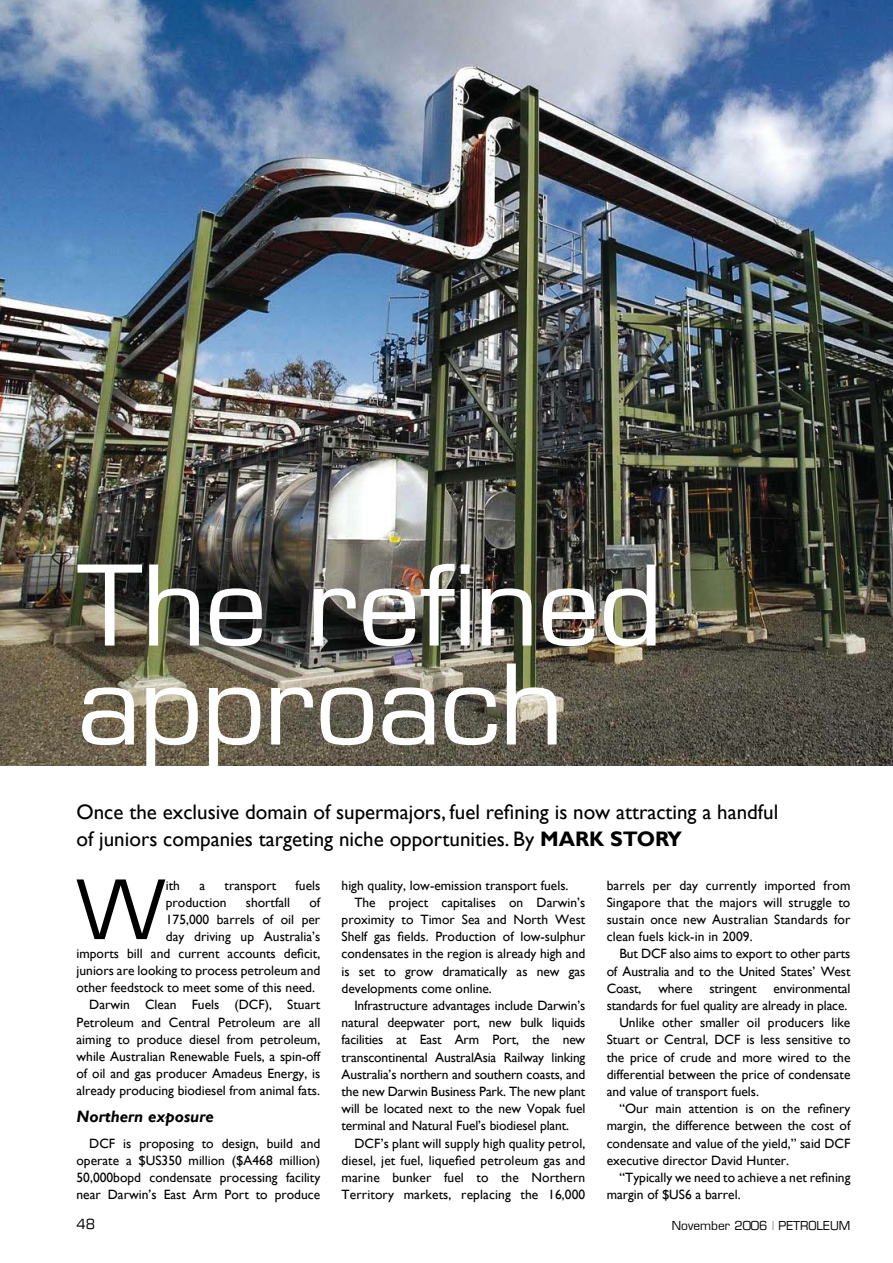
<style>
.page{position:relative;width:893px;height:1263px;background:#fff}
.page>*{position:absolute;margin:0;border:0;box-sizing:border-box;transform-origin:0 0}
.t1{font:108px/99px "Eurostile";letter-spacing:-.02em;color:#fff;scale:1.05 1}
.t2{font:79.5px "Eurostile";color:#000}
.t3{font:21px/27px "Gill Sans";color:#000}
.t4{font:italic 700 16.5px "Gill Sans";color:#000}
.t5{font:13.5px/17.2px "Gill Sans";color:#000;text-align:justify}
.t6{font:13.5px "Eurostile";color:#000}
.t7{font:12px "Eurostile";color:#000}
.s1{font-weight:700}
.s2{color:#9c9d9f}
</style>
<div class="page">
<img style="left:0;top:0;width:893px;height:765px">
<h1 class="t1" style="left:77px;top:558px;width:561px">The refined approach</h1>
<h3 class="t3" style="left:77px;top:798px;width:703px">Once the exclusive domain of supermajors, fuel refining is now attracting a handful of juniors companies targeting niche opportunities. By <span class="s1">MARK STORY</span></h3>
<h2 class="t2" style="left:77px;top:862px;width:91px">W</h2>
<p class="t5" style="left:166px;top:877px;width:16px">ith</p>
<p class="t5" style="left:199px;top:877px;width:7px">a</p>
<p class="t5" style="left:225px;top:877px;width:53px">transport</p>
<p class="t5" style="left:296px;top:877px;width:26px">fuels</p>
<p class="t5" style="left:166px;top:894px;width:62px">production</p>
<p class="t5" style="left:246px;top:894px;width:46px">shortfall</p>
<p class="t5" style="left:309px;top:894px;width:12px">of</p>
<p class="t5" style="left:166px;top:911px;width:156px">175,000 barrels of oil per</p>
<p class="t5" style="left:166px;top:928px;width:156px">day driving up Australia’s</p>
<p class="t5" style="left:77px;top:945px;width:245px">imports bill and current accounts deficit,</p>
<p class="t5" style="left:77px;top:962px;width:245px">juniors are looking to process petroleum and</p>
<p class="t5" style="left:77px;top:979px;width:240px">other feedstock to meet some of this need.</p>
<p class="t5" style="left:89px;top:996px;width:233px">Darwin Clean Fuels (DCF), Stuart</p>
<p class="t5" style="left:77px;top:1014px;width:245px">Petroleum and Central Petroleum are all</p>
<p class="t5" style="left:77px;top:1031px;width:245px">aiming to produce diesel from petroleum,</p>
<p class="t5" style="left:77px;top:1048px;width:245px">while Australian Renewable Fuels, a spin-off</p>
<p class="t5" style="left:77px;top:1065px;width:245px">of oil and gas producer Amadeus Energy, is</p>
<p class="t5" style="left:77px;top:1082px;width:245px">already producing biodiesel from animal fats.</p>
<p class="t4" style="left:77px;top:1107px;width:139px">Northern exposure</p>
<p class="t5" style="left:77px;top:1135px;width:245px;text-indent:13px">DCF is proposing to design, build and operate a $US350 million ($A468 million)<br>50,000bopd condensate processing facility near Darwin’s East Arm Port to produce</p>
<p class="t5" style="left:342px;top:877px;width:228px">high quality, low-emission transport fuels.</p>
<p class="t5" style="left:354px;top:894px;width:233px">The project capitalises on Darwin’s</p>
<p class="t5" style="left:342px;top:911px;width:245px">proximity to Timor Sea and North West</p>
<p class="t5" style="left:342px;top:928px;width:245px">Shelf gas fields. Production of low-sulphur</p>
<p class="t5" style="left:342px;top:945px;width:245px">condensates in the region is already high and</p>
<p class="t5" style="left:342px;top:963px;width:245px">is set to grow dramatically as new gas</p>
<p class="t5" style="left:342px;top:980px;width:152px">developments come online.</p>
<p class="t5" style="left:354px;top:997px;width:233px">Infrastructure advantages include Darwin’s</p>
<p class="t5" style="left:342px;top:1014px;width:245px">natural deepwater port, new bulk liquids</p>
<p class="t5" style="left:342px;top:1031px;width:245px">facilities at East Arm Port, the new</p>
<p class="t5" style="left:342px;top:1049px;width:245px">transcontinental AustralAsia Railway linking</p>
<p class="t5" style="left:342px;top:1066px;width:245px">Australia’s northern and southern coasts, and</p>
<p class="t5" style="left:342px;top:1083px;width:245px">the new Darwin Business Park. The new plant</p>
<p class="t5" style="left:342px;top:1100px;width:245px">will be located next to the new Vopak fuel</p>
<p class="t5" style="left:342px;top:1117px;width:229px">terminal and Natural Fuel’s biodiesel plant.</p>
<p class="t5" style="left:354px;top:1135px;width:232px">DCF’s plant will supply high quality petrol,</p>
<p class="t5" style="left:342px;top:1152px;width:245px">diesel, jet fuel, liquefied petroleum gas and</p>
<p class="t5" style="left:342px;top:1169px;width:245px">marine bunker fuel to the Northern</p>
<p class="t5" style="left:342px;top:1186px;width:245px">Territory markets, replacing the 16,000</p>
<p class="t5" style="left:607px;top:877px;width:245px">barrels per day currently imported from Singapore that the majors will struggle to sustain once new Australian Standards for clean fuels kick-in in 2009.</p>
<p class="t5" style="left:607px;top:945px;width:245px;text-indent:13px">But DCF also aims to export to other parts of Australia and to the United States’ West Coast,</p>
<p class="t5" style="left:658px;top:980px;width:36px">where</p>
<p class="t5" style="left:709px;top:980px;width:49px">stringent</p>
<p class="t5" style="left:774px;top:980px;width:78px">environmental</p>
<p class="t5" style="left:607px;top:997px;width:242px">standards for fuel quality are already in place.</p>
<p class="t5" style="left:619px;top:1014px;width:233px">Unlike other smaller oil producers like</p>
<p class="t5" style="left:607px;top:1031px;width:245px">Stuart or Central, DCF is less sensitive to</p>
<p class="t5" style="left:607px;top:1049px;width:245px">the price of crude and more wired to the</p>
<p class="t5" style="left:607px;top:1066px;width:245px">differential between the price of condensate</p>
<p class="t5" style="left:607px;top:1083px;width:154px">and value of transport fuels.</p>
<p class="t5" style="left:619px;top:1100px;width:232px">“Our main attention is on the refinery</p>
<p class="t5" style="left:607px;top:1117px;width:245px">margin, the difference between the cost of</p>
<p class="t5" style="left:607px;top:1135px;width:245px">condensate and value of the yield,” said DCF</p>
<p class="t5" style="left:607px;top:1152px;width:184px">executive director David Hunter.</p>
<p class="t5" style="left:619px;top:1169px;width:233px">“Typically we need to achieve a net refining</p>
<p class="t5" style="left:607px;top:1186px;width:135px">margin of $US6 a barrel.</p>
<p class="t6" style="left:77px;top:1216px;width:20px">48</p>
<p class="t7" style="left:672px;top:1218px;width:180px">November 2006 <span class="s2">I</span> PETROLEUM</p>
</div>
